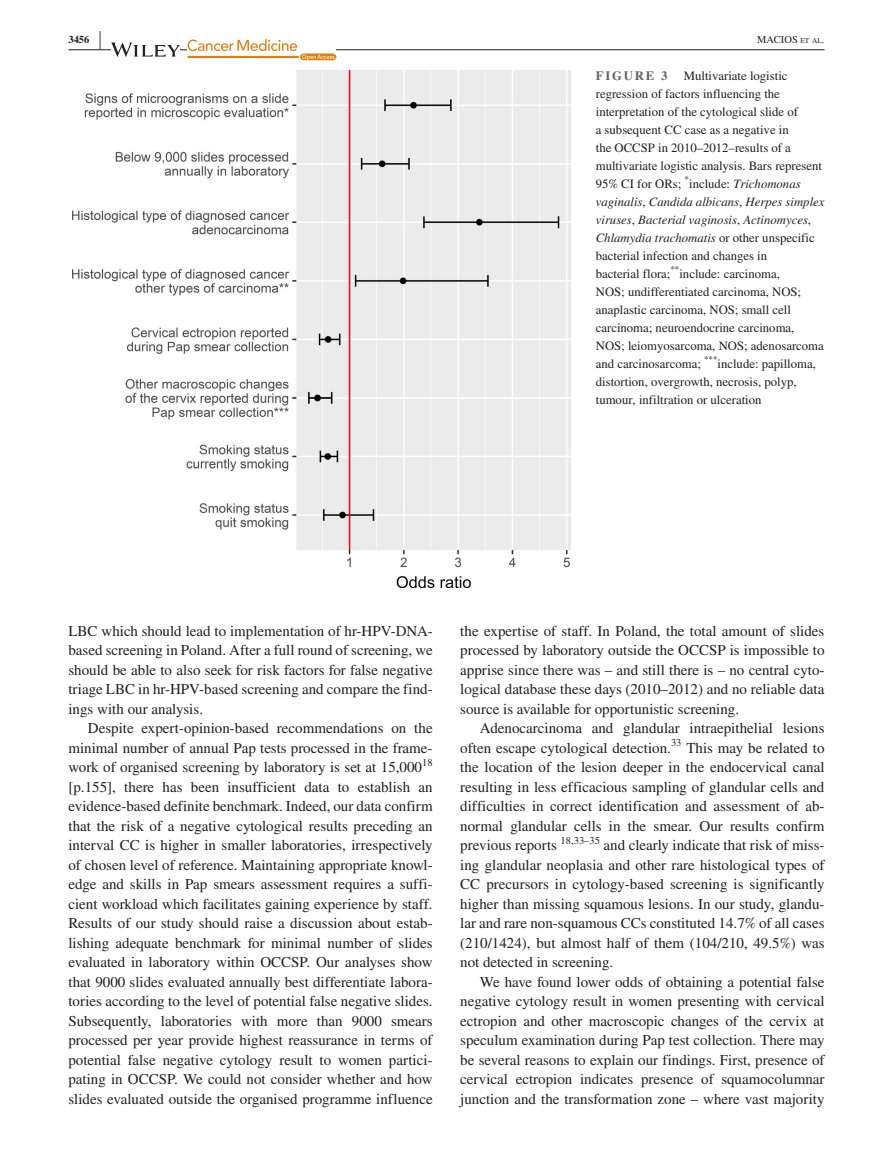
<style>
.page{position:relative;width:893px;height:1174px;background:#fff}
.page>*{position:absolute;margin:0;border:0;box-sizing:border-box;transform-origin:0 0}
.t1{font:700 25.95px "STIX";color:#231f20;scale:.36 1}
.t2{font:15px/19.5px "STIX";color:#231f20;text-align:justify}
.t3{font:12.75px/18px "STIX";color:#231f20}
.t4{font:italic 12.75px/18px "STIX";color:#231f20}
.t5{font:700 12.75px "STIX";letter-spacing:.14em;color:#636366}
.t6{font:10.5px "STIX";color:#231f20}
.t7{font:10.5px "STIX";color:#231f20}
.t8{font:700 10.5px "STIX";color:#231f20}
.t9{font:8.85px "STIX";color:#231f20}
.s1{font-size:7.35px}
.s2{font-style:normal}
</style>
<div class="page">
<hr style="left:68px;top:49px;width:756px;height:1px;background:#231f20">
<svg style="left:111px;top:43px;width:69px;height:14px"></svg>
<svg style="left:187px;top:39px;width:149px;height:21px"></svg>
<img style="left:73px;top:70px;width:497px;height:517px">
<p class="t8" style="left:68px;top:33px;width:22px">3456</p>
<h1 class="t1" style="left:99px;top:25px;width:7px">|</h1>
<p class="t6" style="left:757px;top:32px;width:69px">MACIOS <span class="s1">et al</span>.</p>
<p class="t5" style="left:596px;top:68px;width:73px">FIGURE 3</p>
<p class="t3" style="left:596px;top:67px;width:228px;text-indent:88px">Multivariate logistic regression of factors influencing the interpretation of the cytological slide of<br>a subsequent CC case as a negative in<br>the OCCSP in 2010–2012–results of a multivariate logistic analysis. Bars represent 95% CI for ORs;</p>
<p class="t9" style="left:685px;top:173px;width:6px">*</p>
<p class="t4" style="left:596px;top:174px;width:230px;text-indent:93px"><span class="s2">include:</span> Trichomonas vaginalis<span class="s2">,</span> Candida albicans<span class="s2">,</span> Herpes simplex viruses<span class="s2">,</span> Bacterial vaginosis<span class="s2">,</span> Actinomyces<span class="s2">, </span>Chlamydia trachomatis <span class="s2">or other unspecific bacterial infection and changes in<br>bacterial flora;</span></p>
<p class="t9" style="left:670px;top:263px;width:10px">**</p>
<p class="t3" style="left:596px;top:265px;width:230px;text-indent:84px">include: carcinoma,<br>NOS; undifferentiated carcinoma, NOS; anaplastic carcinoma, NOS; small cell carcinoma; neuroendocrine carcinoma, NOS; leiomyosarcoma, NOS; adenosarcoma and carcinosarcoma;</p>
<p class="t9" style="left:704px;top:353px;width:15px">***</p>
<p class="t3" style="left:596px;top:355px;width:222px;text-indent:122px">include: papilloma, distortion, overgrowth, necrosis, polyp, tumour, infiltration or ulceration</p>
<p class="t2" style="left:68px;top:622px;width:366px">LBC which should lead to implementation of hr-HPV-DNA&shy;based screening in Poland. After a full round of screening, we should be able to also seek for risk factors for false negative triage LBC in hr-HPV-based screening and compare the find&shy;ings with our analysis.</p>
<p class="t2" style="left:68px;top:719px;width:366px;text-indent:20px">Despite expert-opinion-based recommendations on the minimal number of annual Pap tests processed in the frame&shy;work of organised screening by laboratory is set at 15,000</p>
<p class="t7" style="left:422px;top:755px;width:12px">18</p>
<p class="t2" style="left:68px;top:778px;width:366px">[p.155], there has been insufficient data to establish an evidence-based definite benchmark. Indeed, our data confirm that the risk of a negative cytological results preceding an interval CC is higher in smaller laboratories, irrespectively of chosen level of reference. Maintaining appropriate knowl&shy;edge and skills in Pap smears assessment requires a suffi&shy;cient workload which facilitates gaining experience by staff.<br>Results of our study should raise a discussion about estab&shy;lishing adequate benchmark for minimal number of slides evaluated in laboratory within OCCSP. Our analyses show that 9000 slides evaluated annually best differentiate labora&shy;tories according to the level of potential false negative slides.<br>Subsequently, laboratories with more than 9000 smears processed per year provide highest reassurance in terms of potential false negative cytology result to women partici&shy;pating in OCCSP. We could not consider whether and how slides evaluated outside the organised programme influence</p>
<p class="t2" style="left:460px;top:622px;width:366px">the expertise of staff. In Poland, the total amount of slides processed by laboratory outside the OCCSP is impossible to apprise since there was – and still there is – no central cyto&shy;logical database these days (2010–2012) and no reliable data source is available for opportunistic screening.</p>
<p class="t2" style="left:460px;top:719px;width:366px;text-indent:20px">Adenocarcinoma and glandular intraepithelial lesions often escape cytological detection.<sup>33</sup> This may be related to the location of the lesion deeper in the endocervical canal resulting in less efficacious sampling of glandular cells and difficulties in correct identification and assessment of ab&shy;normal glandular cells in the smear. Our results confirm previous reports</p>
<p class="t7" style="left:561px;top:833px;width:41px">18,33–35</p>
<p class="t2" style="left:460px;top:836px;width:366px;text-indent:143px">and clearly indicate that risk of miss&shy;ing glandular neoplasia and other rare histological types of CC precursors in cytology-based screening is significantly higher than missing squamous lesions. In our study, glandu&shy;lar and rare non-squamous CCs constituted 14.7% of all cases (210/1424), but almost half of them (104/210, 49.5%) was not detected in screening.</p>
<p class="t2" style="left:460px;top:973px;width:366px;text-indent:20px">We have found lower odds of obtaining a potential false negative cytology result in women presenting with cervical ectropion and other macroscopic changes of the cervix at speculum examination during Pap test collection. There may be several reasons to explain our findings. First, presence of cervical ectropion indicates presence of squamocolumnar junction and the transformation zone – where vast majority</p>
</div>
